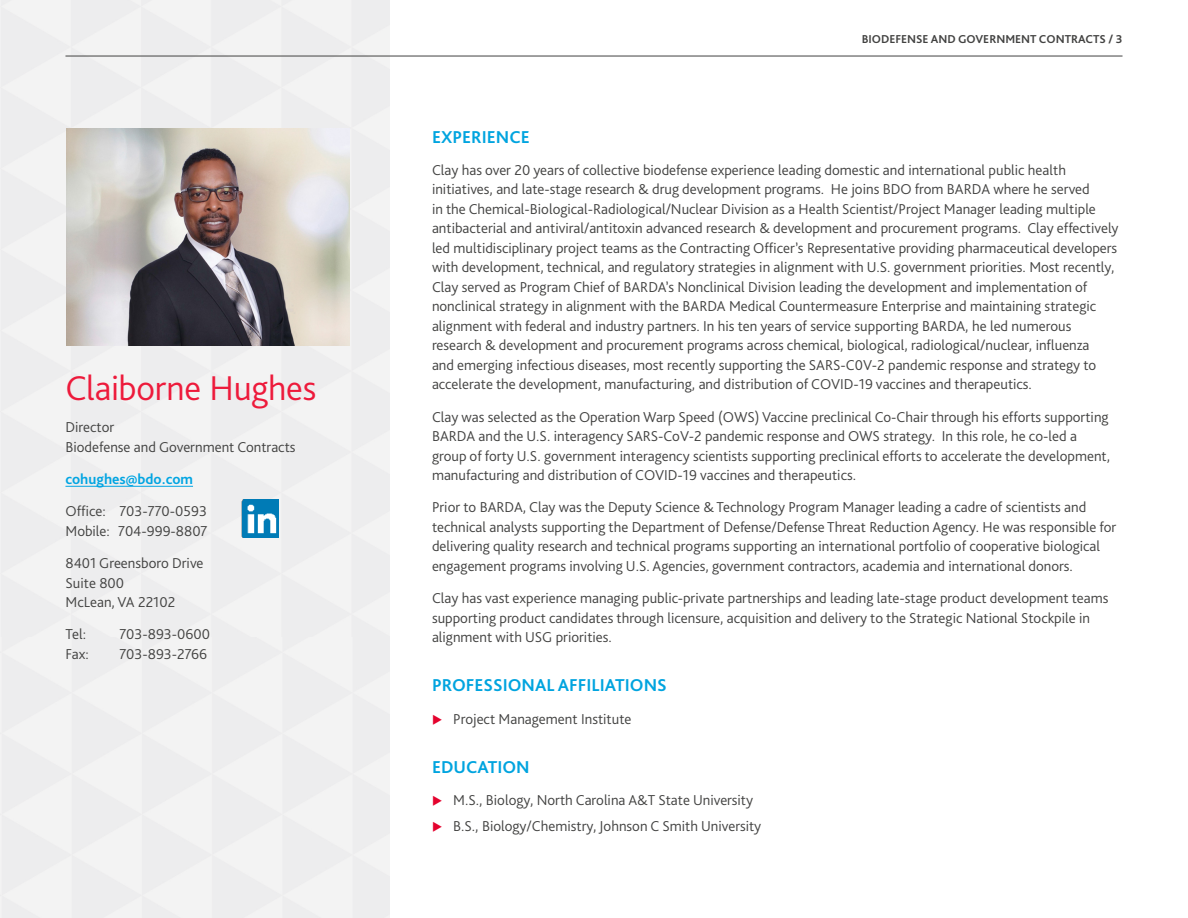
<style>
.page{position:relative;width:1188px;height:918px;background:#fff}
.page>*{position:absolute;margin:0;border:0;box-sizing:border-box;transform-origin:0 0}
.t1{font:300 36px "Bliss Pro";letter-spacing:-.005em;color:#ed1a3b}
.t2{font:700 18px "Bliss Pro";color:#00a4df}
.t3{font:300 15px/19.5px "Bliss Pro";color:#424241}
.t4{font:700 15px "Bliss Pro";color:#02a5e2}
.t5{font:700 12px "Bliss Pro";color:#424241}
</style>
<div class="page">
<div style="left:0;top:0;width:389px;height:637px;background:#ededee"></div>
<img style="left:66px;top:129px;width:283px;height:217px">
<hr style="left:65px;top:486px;width:128px;height:1px;background:#02a5e2">
<img style="left:241px;top:499px;width:38px;height:38px">
<hr style="left:65px;top:56px;width:1058px;height:1px;background:#424241">
<h1 class="t1" style="left:65px;top:366px;width:253px">Claiborne Hughes</h1>
<p class="t3" style="left:65px;top:417px;width:232px">Director<br>Biodefense and Government Contracts</p>
<p class="t4" style="left:65px;top:470px;width:129px">cohughes@bdo.com</p>
<p class="t3" style="left:65px;top:501px;width:144px">Office: 703-770-0593<br>Mobile: 704-999-8807</p>
<p class="t3" style="left:65px;top:553px;width:140px">8401 Greensboro Drive<br>Suite 800<br>McLean, VA 22102</p>
<p class="t3" style="left:65px;top:624px;width:22px">Tel:</p>
<p class="t3" style="left:119px;top:624px;width:92px">703-893-0600</p>
<p class="t3" style="left:65px;top:644px;width:25px">Fax:</p>
<p class="t3" style="left:119px;top:644px;width:89px">703-893-2766</p>
<p class="t5" style="left:862px;top:32px;width:262px">BIODEFENSE AND GOVERNMENT CONTRACTS / 3</p>
<p class="t2" style="left:432px;top:125px;width:99px">EXPERIENCE</p>
<p class="t3" style="left:432px;top:160px;width:688px">Clay has over 20 years of collective biodefense experience leading domestic and international public health initiatives, and late-stage research &amp; drug development programs. He joins BDO from BARDA where he served<br>in the Chemical-Biological-Radiological/Nuclear Division as a Health Scientist/Project Manager leading multiple antibacterial and antiviral/antitoxin advanced research &amp; development and procurement programs. Clay effectively led multidisciplinary project teams as the Contracting Officer’s Representative providing pharmaceutical developers with development, technical, and regulatory strategies in alignment with U.S. government priorities. Most recently, Clay served as Program Chief of BARDA’s Nonclinical Division leading the development and implementation of nonclinical strategy in alignment with the BARDA Medical Countermeasure Enterprise and maintaining strategic alignment with federal and industry partners. In his ten years of service supporting BARDA, he led numerous research &amp; development and procurement programs across chemical, biological, radiological/nuclear, influenza<br>and emerging infectious diseases, most recently supporting the SARS-C0V-2 pandemic response and strategy to accelerate the development, manufacturing, and distribution of COVID-19 vaccines and therapeutics.</p>
<p class="t3" style="left:432px;top:407px;width:680px">Clay was selected as the Operation Warp Speed (OWS) Vaccine preclinical Co-Chair through his efforts supporting BARDA and the U.S. interagency SARS-CoV-2 pandemic response and OWS strategy. In this role, he co-led a group of forty U.S. government interagency scientists supporting preclinical efforts to accelerate the development, manufacturing and distribution of COVID-19 vaccines and therapeutics.</p>
<p class="t3" style="left:432px;top:497px;width:686px">Prior to BARDA, Clay was the Deputy Science &amp; Technology Program Manager leading a cadre of scientists and technical analysts supporting the Department of Defense/Defense Threat Reduction Agency. He was responsible for delivering quality research and technical programs supporting an international portfolio of cooperative biological engagement programs involving U.S. Agencies, government contractors, academia and international donors.</p>
<p class="t3" style="left:432px;top:588px;width:678px">Clay has vast experience managing public-private partnerships and leading late-stage product development teams supporting product candidates through licensure, acquisition and delivery to the Strategic National Stockpile in alignment with USG priorities.</p>
<p class="t2" style="left:432px;top:674px;width:236px">PROFESSIONAL AFFILIATIONS</p>
<p class="t3" style="left:453px;top:709px;width:180px">Project Management Institute</p>
<p class="t2" style="left:432px;top:756px;width:99px">EDUCATION</p>
<p class="t3" style="left:453px;top:787px;width:310px;line-height:26px">M.S., Biology, North Carolina A&amp;T State University<br>B.S., Biology/Chemistry, Johnson C Smith University</p>
</div>
